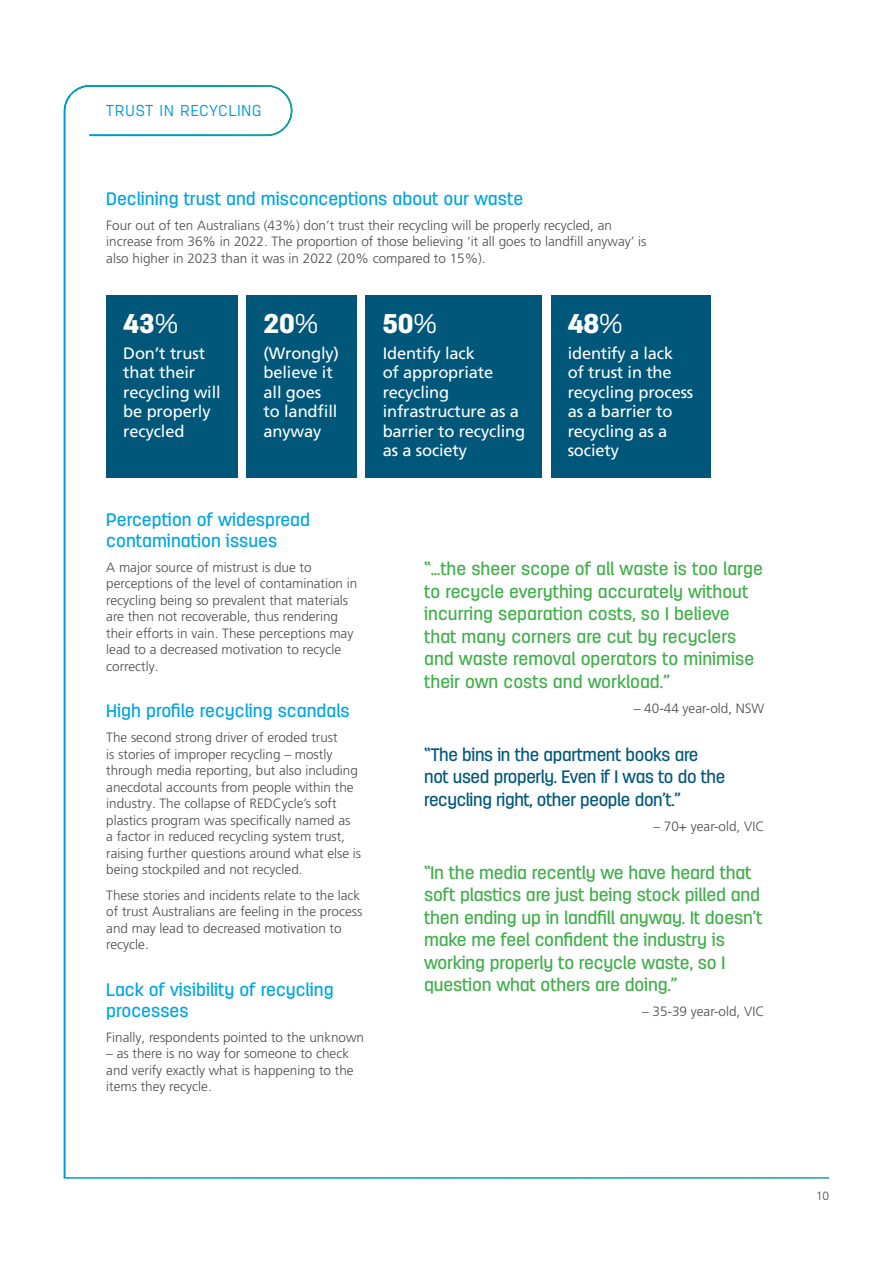
<style>
.page{position:relative;width:893px;height:1263px;background:#fff}
.page>*{position:absolute;margin:0;border:0;box-sizing:border-box;transform-origin:0 0}
.t1{font:900 27px "Antartida";color:#fff}
.t2{font:500 18px/22.5px "Antartida";letter-spacing:-.01em;color:#40ae49}
.t3{font:500 18px/21px "Antartida";color:#00a5df}
.t4{font:500 18px/22.5px "Antartida";letter-spacing:-.02em;color:#00577a}
.t5{font:16.5px/19.5px "Frutiger LT Pro";letter-spacing:-.01em;color:#fff}
.t6{font:300 15.75px "Antartida";letter-spacing:.07em;color:#009ada}
.t7{font:300 13.5px/16.5px "Frutiger LT Pro";color:#4b4c4d}
.t8{font:300 12px "Frutiger LT Pro";color:#4b4c4d}
.s1{font-weight:300}
</style>
<div class="page">
<svg style="left:63px;top:85px;width:230px;height:1094px"></svg>
<hr style="left:64px;top:1177px;width:765px;height:2px;background:#fff">
<div style="left:106px;top:296px;width:132px;height:182px;background:#00577a"></div>
<div style="left:551px;top:296px;width:160px;height:182px;background:#00577a"></div>
<div style="left:247px;top:296px;width:110px;height:182px;background:#00577a"></div>
<div style="left:366px;top:296px;width:176px;height:182px;background:#00577a"></div>
<p class="t6" style="left:106px;top:102px;width:157px">TRUST IN RECYCLING</p>
<p class="t3" style="left:106px;top:188px;width:418px">Declining trust and misconceptions about our waste</p>
<p class="t7" style="left:106px;top:217px;width:542px">Four out of ten Australians (43%) don’t trust their recycling will be properly recycled, an increase from 36% in 2022. The proportion of those believing ‘it all goes to landfill anyway’ is also higher in 2023 than it was in 2022 (20% compared to 15%).</p>
<p class="t1" style="left:123px;top:308px;width:56px">43<span class="s1">%</span></p>
<p class="t5" style="left:123px;top:343px;width:99px">Don’t trust that their recycling will be properly recycled</p>
<p class="t1" style="left:264px;top:308px;width:56px">20<span class="s1">%</span></p>
<p class="t5" style="left:264px;top:343px;width:77px">(Wrongly) believe it all goes to landfill anyway</p>
<p class="t1" style="left:383px;top:308px;width:56px">50<span class="s1">%</span></p>
<p class="t5" style="left:383px;top:343px;width:144px">Identify lack<br>of appropriate recycling infrastructure as a barrier to recycling as a society</p>
<p class="t1" style="left:568px;top:308px;width:57px">48<span class="s1">%</span></p>
<p class="t5" style="left:568px;top:343px;width:127px">identify a lack of trust in the recycling process as a barrier to recycling as a society</p>
<p class="t3" style="left:106px;top:509px;width:205px">Perception of widespread contamination issues</p>
<p class="t7" style="left:106px;top:559px;width:253px">A major source of mistrust is due to perceptions of the level of contamination in recycling being so prevalent that materials are then not recoverable, thus rendering their efforts in vain. These perceptions may lead to a decreased motivation to recycle correctly.</p>
<p class="t3" style="left:106px;top:701px;width:245px">High profile recycling scandals</p>
<p class="t7" style="left:106px;top:730px;width:256px">The second strong driver of eroded trust<br>is stories of improper recycling – mostly through media reporting, but also including anecdotal accounts from people within the industry. The collapse of REDCycle’s soft plastics program was specifically named as<br>a factor in reduced recycling system trust, raising further questions around what else is being stockpiled and not recycled.</p>
<p class="t7" style="left:106px;top:887px;width:258px">These stories and incidents relate to the lack of trust Australians are feeling in the process and may lead to decreased motivation to recycle.</p>
<p class="t3" style="left:106px;top:979px;width:229px">Lack of visibility of recycling processes</p>
<p class="t7" style="left:106px;top:1029px;width:259px">Finally, respondents pointed to the unknown</p>
<p class="t7" style="left:106px;top:1045px;width:249px">– as there is no way for someone to check and verify exactly what is happening to the items they recycle.</p>
<p class="t2" style="left:424px;top:558px;width:340px">“…the sheer scope of all waste is too large to recycle everything accurately without incurring separation costs, so I believe that many corners are cut by recyclers and waste removal operators to minimise their own costs and workload.”</p>
<p class="t7" style="left:634px;top:700px;width:132px">– 40-44 year-old, NSW</p>
<p class="t4" style="left:424px;top:743px;width:303px">“The bins in the apartment books are not used properly. Even if I was to do the recycling right, other people don’t.”</p>
<p class="t7" style="left:653px;top:818px;width:112px">– 70+ year-old, VIC</p>
<p class="t2" style="left:424px;top:861px;width:340px">“In the media recently we have heard that soft plastics are just being stock pilled and then ending up in landfill anyway. It doesn’t make me feel confident the industry is working properly to recycle waste, so I question what others are doing.”</p>
<p class="t7" style="left:642px;top:1003px;width:124px">– 35-39 year-old, VIC</p>
<p class="t8" style="left:816px;top:1188px;width:15px">10</p>
</div>
